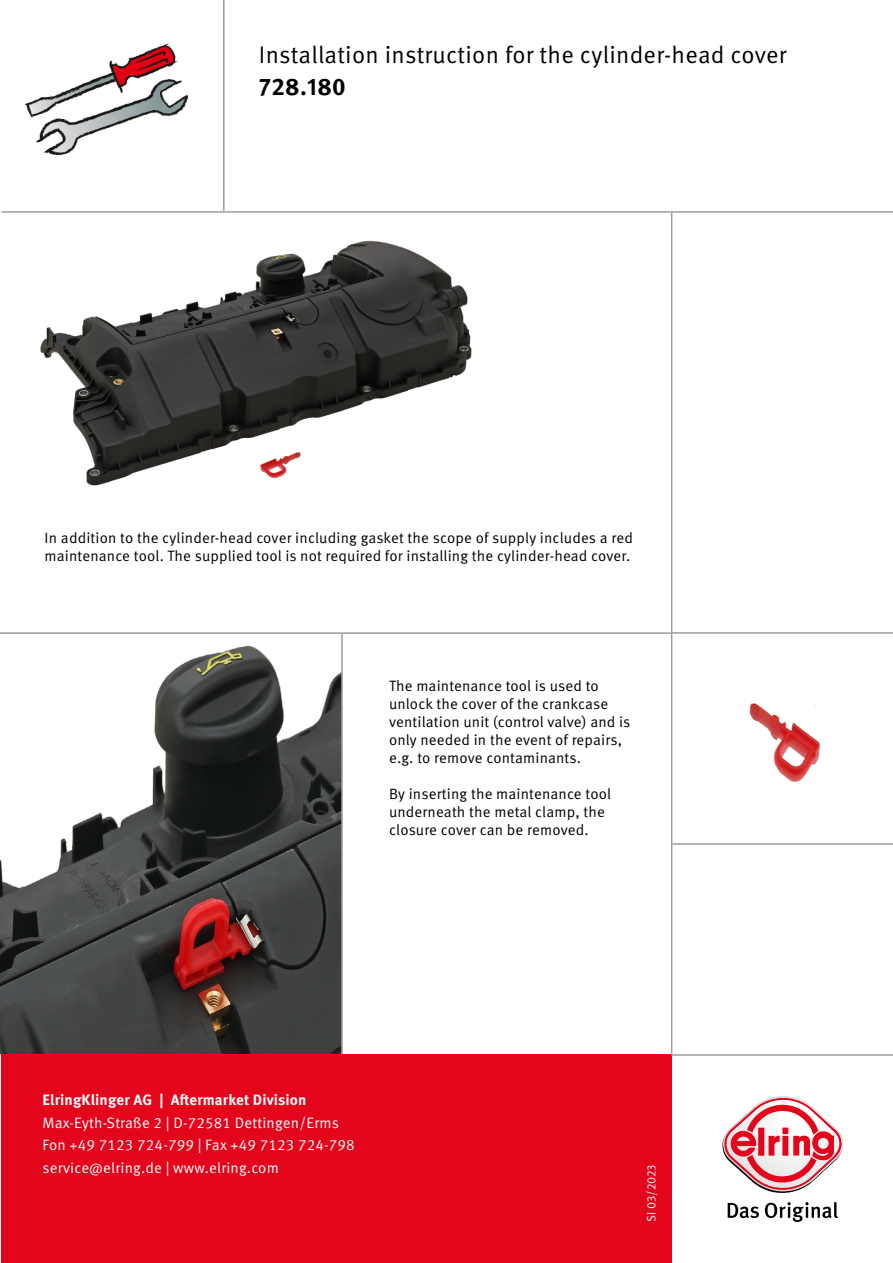
<style>
.page{position:relative;width:893px;height:1263px;background:#fff}
.page>*{position:absolute;margin:0;border:0;box-sizing:border-box;transform-origin:0 0}
.t1{font:24px "Meta Pro Norm";letter-spacing:.01em;color:#000}
.t2{font:700 24px "Meta Pro";letter-spacing:.01em;color:#000}
.t3{font:15px/18px "Meta Pro Norm";letter-spacing:.01em;color:#000}
.t4{font:15px/22.5px "Meta Pro Norm";letter-spacing:.01em;color:#fff}
.t5{font:700 15px "Meta Pro";letter-spacing:.01em;color:#fff}
.t6{font:12px "Meta Pro Norm";letter-spacing:-.01em;color:#fff}
</style>
<div class="page">
<img style="left:749px;top:703px;width:71px;height:79px">
<img style="left:40px;top:240px;width:432px;height:246px">
<img style="left:0;top:645px;width:341px;height:409px">
<div style="left:1px;top:1054px;width:671px;height:209px;background:#e3051b"></div>
<svg style="left:728px;top:1203px;width:31px;height:15px"></svg>
<svg style="left:765px;top:1202px;width:73px;height:20px"></svg>
<svg style="left:722px;top:1096px;width:121px;height:97px"></svg>
<hr style="left:671px;top:213px;width:1px;height:842px;background:#9d9d9c">
<hr style="left:1px;top:211px;width:892px;height:2px;background:#9d9d9c">
<hr style="left:672px;top:632px;width:221px;height:2px;background:#9d9d9c">
<hr style="left:672px;top:1054px;width:221px;height:2px;background:#9d9d9c">
<hr style="left:223px;top:0;width:2px;height:211px;background:#9d9d9c">
<img style="left:26px;top:44px;width:162px;height:111px">
<hr style="left:672px;top:843px;width:221px;height:2px;background:#9d9d9c">
<hr style="left:0;top:632px;width:671px;height:2px;background:#9d9d9c">
<hr style="left:341px;top:634px;width:2px;height:420px;background:#9d9d9c">
<h1 class="t1" style="left:259px;top:36px;width:529px">Installation instruction for the cylinder-head cover</h1>
<h1 class="t2" style="left:259px;top:68px;width:88px">728.180</h1>
<p class="t3" style="left:45px;top:528px;width:590px">In addition to the cylinder-head cover including gasket the scope of supply includes a red maintenance tool. The supplied tool is not required for installing the cylinder-head cover.</p>
<p class="t3" style="left:389px;top:675px;width:243px">The maintenance tool is used to unlock the cover of the crankcase ventilation unit (control valve) and is only needed in the event of repairs, e.g. to remove contaminants.</p>
<p class="t3" style="left:389px;top:783px;width:224px">By inserting the maintenance tool underneath the metal clamp, the closure cover can be removed.</p>
<p class="t5" style="left:43px;top:1088px;width:266px">ElringKlinger AG | Aftermarket Division</p>
<p class="t4" style="left:43px;top:1110px;width:314px">Max-Eyth-Straße 2 | D-72581 Dettingen/Erms<br>Fon +49 7123 724-799 | Fax +49 7123 724-798 service@elring.de | www.elring.com</p>
<p class="t6" style="left:642px;top:1222px;width:59px;rotate:-90deg">SI 03/2023</p>
</div>
